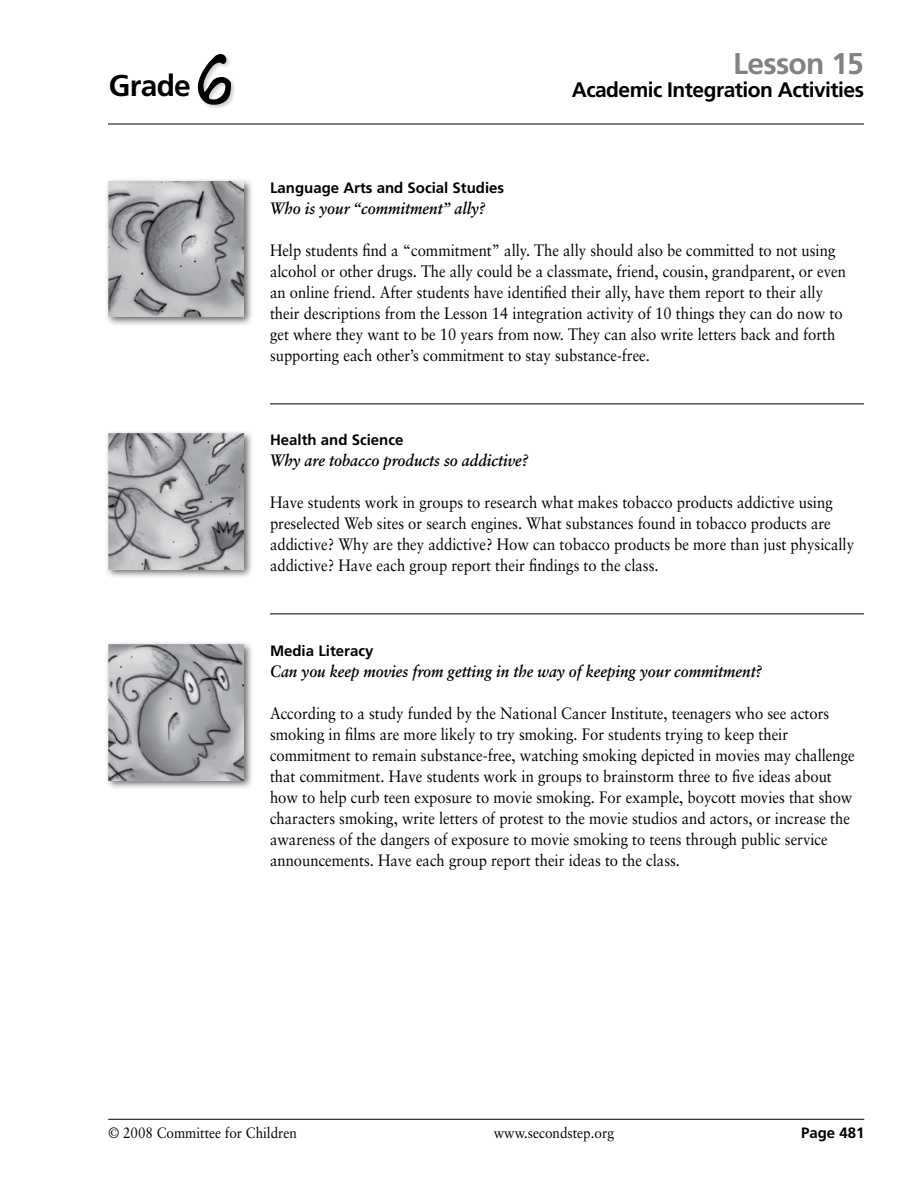
<style>
.page{position:relative;width:918px;height:1188px;background:#fff}
.page>*{position:absolute;margin:0;border:0;box-sizing:border-box;transform-origin:0 0}
.t1{font:700 30px "Frutiger";letter-spacing:-.025em;color:#808285}
.t2{font:700 30px "Frutiger";letter-spacing:-.025em;color:#000}
.t3{font:700 21px "Frutiger";letter-spacing:-.025em;color:#000}
.t4{font:16.5px/21px "Sabon";color:#000;scale:.9 1}
.t5{font:italic 700 16.5px "Sabon";color:#000;scale:.9 1}
.t6{font:700 15px "Frutiger";color:#000}
.t7{font:15px "Sabon";color:#000;scale:.9 1}
</style>
<div class="page">
<hr style="left:108px;top:1119px;width:756px;height:1px;background:#000">
<hr style="left:108px;top:124px;width:756px;height:1px;background:#000">
<div style="left:197px;top:53px;width:40px;height:58px;background:#000;opacity:.2"></div>
<svg style="left:198px;top:54px;width:33px;height:51px"></svg>
<div style="left:104px;top:177px;width:149px;height:149px;background:#000;opacity:.6"></div>
<img style="left:108px;top:182px;width:135px;height:134px">
<div style="left:104px;top:430px;width:149px;height:149px;background:#000;opacity:.6"></div>
<img style="left:108px;top:434px;width:135px;height:135px">
<div style="left:104px;top:640px;width:149px;height:150px;background:#000;opacity:.6"></div>
<img style="left:108px;top:645px;width:135px;height:135px">
<hr style="left:270px;top:404px;width:594px;height:1px;background:#000">
<hr style="left:270px;top:614px;width:594px;height:1px;background:#000">
<h1 class="t2" style="left:109px;top:68px;width:84px">Grade</h1>
<h1 class="t1" style="left:733px;top:46px;width:132px">Lesson 15</h1>
<p class="t3" style="left:572px;top:77px;width:294px">Academic Integration Activities</p>
<p class="t6" style="left:270px;top:179px;width:236px">Language Arts and Social Studies</p>
<p class="t5" style="left:270px;top:198px;width:241px">Who is your “commitment” ally?</p>
<p class="t4" style="left:270px;top:239px;width:641px">Help students find a “commitment” ally. The ally should also be committed to not using alcohol or other drugs. The ally could be a classmate, friend, cousin, grandparent, or even an online friend. After students have identified their ally, have them report to their ally their descriptions from the Lesson 14 integration activity of 10 things they can do now to get where they want to be 10 years from now. They can also write letters back and forth supporting each other’s commitment to stay substance-free.</p>
<p class="t6" style="left:270px;top:431px;width:135px">Health and Science</p>
<p class="t5" style="left:270px;top:450px;width:289px">Why are tobacco products so addictive?</p>
<p class="t4" style="left:270px;top:491px;width:651px">Have students work in groups to research what makes tobacco products addictive using preselected Web sites or search engines. What substances found in tobacco products are addictive? Why are they addictive? How can tobacco products be more than just physically addictive? Have each group report their findings to the class.</p>
<p class="t6" style="left:270px;top:642px;width:105px">Media Literacy</p>
<p class="t5" style="left:270px;top:661px;width:548px">Can you keep movies from getting in the way of keeping your commitment?</p>
<p class="t4" style="left:270px;top:703px;width:651px">According to a study funded by the National Cancer Institute, teenagers who see actors smoking in films are more likely to try smoking. For students trying to keep their commitment to remain substance-free, watching smoking depicted in movies may challenge that commitment. Have students work in groups to brainstorm three to five ideas about how to help curb teen exposure to movie smoking. For example, boycott movies that show characters smoking, write letters of protest to the movie studios and actors, or increase the awareness of the dangers of exposure to movie smoking to teens through public service announcements. Have each group report their ideas to the class.</p>
<p class="t7" style="left:108px;top:1123px;width:211px">© 2008 Committee for Children</p>
<p class="t7" style="left:494px;top:1123px;width:135px">www.secondstep.org</p>
<p class="t6" style="left:801px;top:1124px;width:65px">Page 481</p>
</div>
